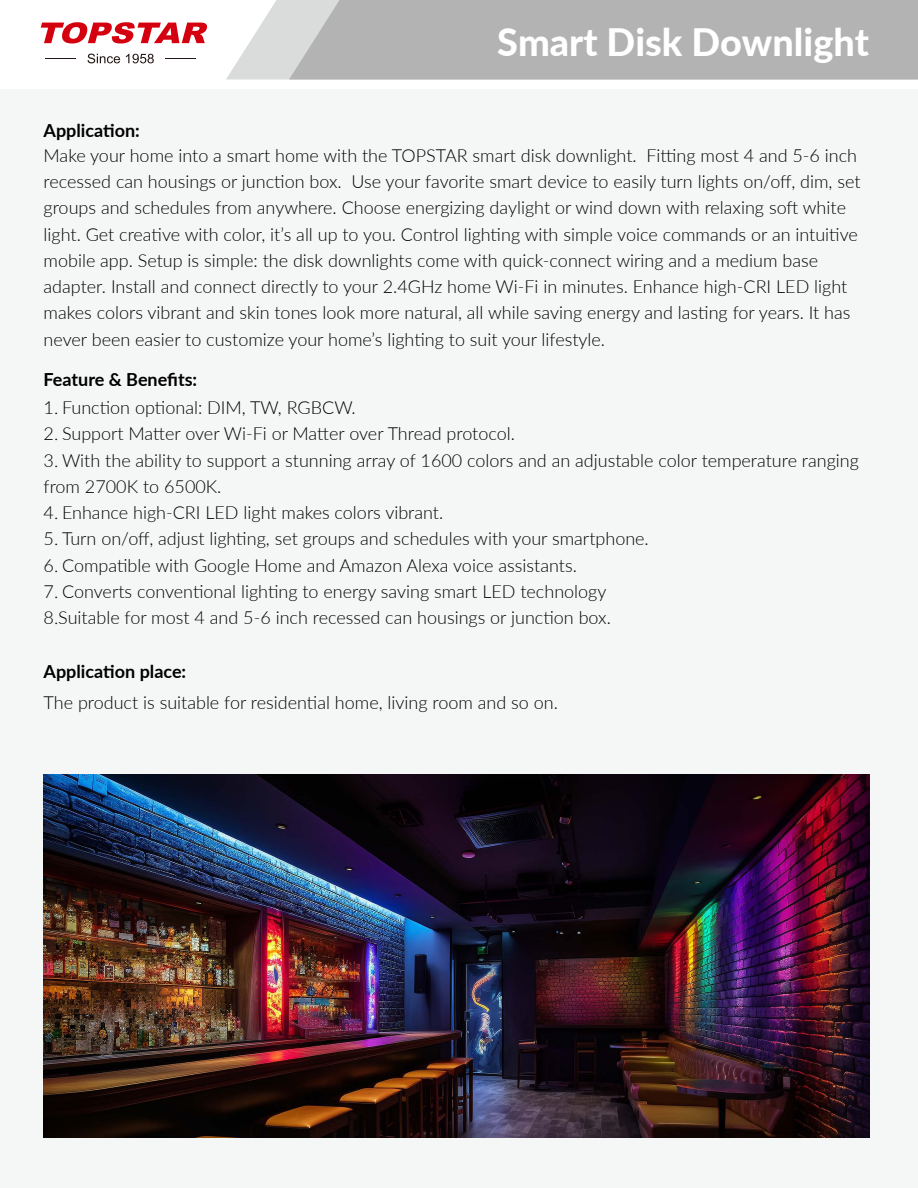
<style>
.page{position:relative;width:918px;height:1188px;background:#fff}
.page>*{position:absolute;margin:0;border:0;box-sizing:border-box;transform-origin:0 0}
.t1{font:800 37.8px "Lato";color:#fff}
.t2{font:300 18px/26.2px "Lato";color:#000}
.t3{font:700 18px "Lato";color:#000}
.s1{font-family:"Adobe Song Std"}
</style>
<div class="page">
<div style="left:0;top:89px;width:918px;height:1099px;background:#f5f6f6"></div>
<svg style="left:226px;top:0;width:63px;height:80px;fill:#dadbdb"></svg>
<svg style="left:41px;top:22px;width:166px;height:21px"></svg>
<hr style="left:45px;top:59px;width:31px;height:1px;background:#231815">
<hr style="left:165px;top:59px;width:31px;height:1px;background:#231815">
<svg style="left:88px;top:54px;width:32px;height:9px"></svg>
<svg style="left:126px;top:54px;width:28px;height:9px"></svg>
<div style="left:289px;top:0;width:629px;height:80px;background:#b3b3b4"></div>
<img style="left:44px;top:775px;width:825px;height:363px">
<p class="t3" style="left:44px;top:117px;width:98px">Application:</p>
<h1 class="t1" style="left:497px;top:14px;width:373px">Smart Disk Downlight</h1>
<p class="t2" style="left:44px;top:142px;width:818px">Make your home into a smart home with the TOPSTAR smart disk downlight. Fitting most 4 and 5-6 inch recessed can housings or junction box. Use your favorite smart device to easily turn lights on/off, dim, set groups and schedules from anywhere. Choose energizing daylight or wind down with relaxing soft white light. Get creative with color, it’s all up to you. Control lighting with simple voice commands or an intuitive mobile app. Setup is simple: the disk downlights come with quick-connect wiring and a medium base adapter. Install and connect directly to your 2.4GHz home Wi-Fi in minutes. Enhance high-CRI LED light makes colors vibrant and skin tones look more natural, all while saving energy and lasting for years. It has never been easier to customize your home’s lighting to suit your lifestyle.</p>
<p class="t3" style="left:44px;top:366px;width:155px">Feature &amp; Benefits:</p>
<p class="t2" style="left:44px;top:394px;width:314px">1<span class="s1">.</span> Function optional: DIM, TW, RGBCW.</p>
<p class="t2" style="left:44px;top:420px;width:473px">2<span class="s1">.</span> Support Matter over Wi-Fi or Matter over Thread protocol.</p>
<p class="t2" style="left:44px;top:446px;width:817px">3<span class="s1">.</span> With the ability to support a stunning array of 1600 colors and an adjustable color temperature ranging from 2700K to 6500K.</p>
<p class="t2" style="left:44px;top:499px;width:401px">4<span class="s1">.</span> Enhance high-CRI LED light makes colors vibrant.</p>
<p class="t2" style="left:44px;top:525px;width:607px">5<span class="s1">.</span> Turn on/off, adjust lighting, set groups and schedules with your smartphone.</p>
<p class="t2" style="left:44px;top:551px;width:535px">6<span class="s1">.</span> Compatible with Google Home and Amazon Alexa voice assistants.</p>
<p class="t2" style="left:44px;top:578px;width:569px">7<span class="s1">.</span> Converts conventional lighting to energy saving smart LED technology<br>8<span class="s1">.</span>Suitable for most 4 and 5-6 inch recessed can housings or junction box.</p>
<p class="t3" style="left:44px;top:659px;width:144px">Application place:</p>
<p class="t2" style="left:44px;top:688px;width:516px">The product is suitable for residential home, living room and so on.</p>
</div>
